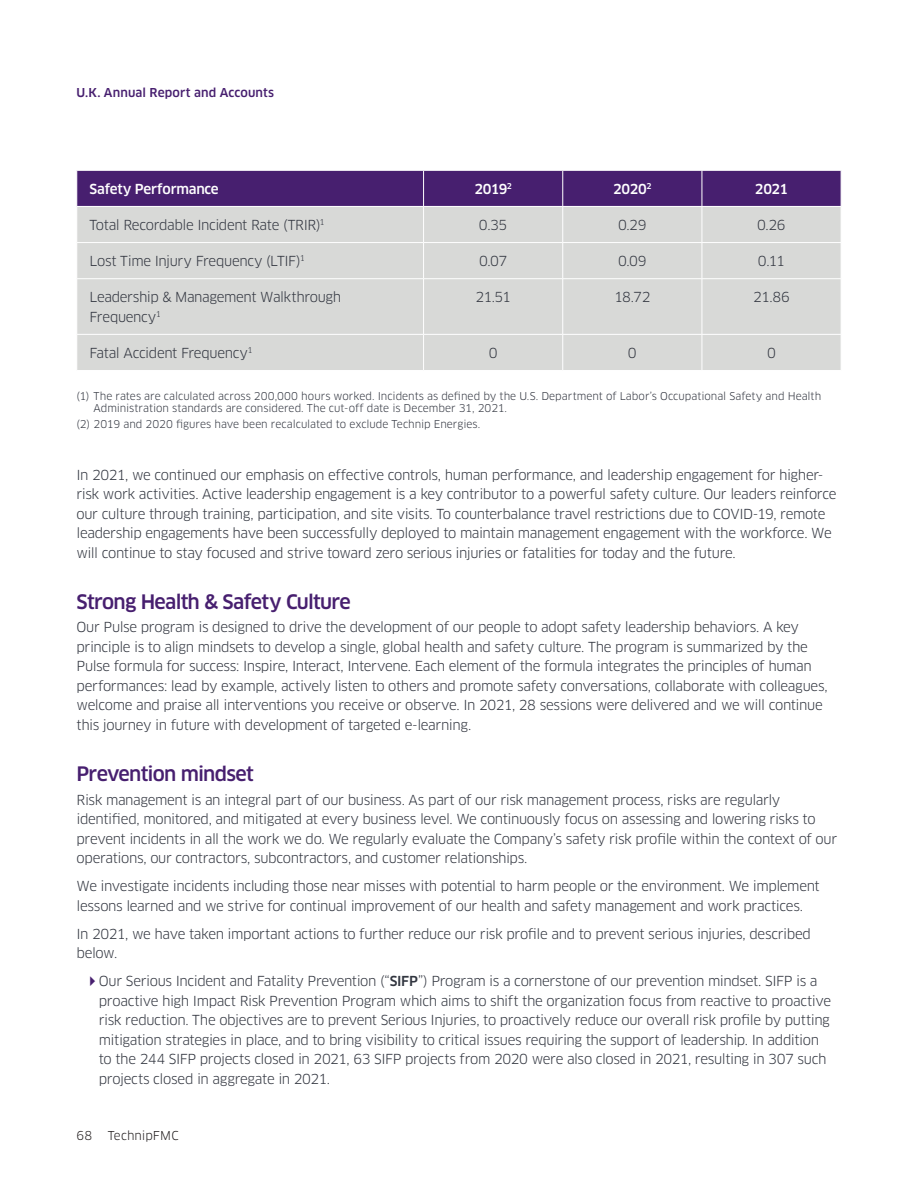
<style>
.page{position:relative;width:918px;height:1188px;background:#fff}
.page>*{position:absolute;margin:0;border:0;box-sizing:border-box;transform-origin:0 0}
.Subhead_1{font:500 19.5px "Clan OT";letter-spacing:-.04em;color:#471f6f}
.Body_Text{font:13.5px/19.5px "Clan OT";letter-spacing:-.03em;color:#323640}
.Table_-_Body_left{font:13.5px/19.5px "Clan OT";letter-spacing:-.03em;color:#323640}
.Table_-_Header{font:500 13.5px "Clan OT";letter-spacing:-.02em;color:#fff}
.t1{font:500 12px "Clan OT";letter-spacing:.01em;color:#471f6f}
.t2{font:12px "Clan OT";letter-spacing:.005em;color:#231f20}
.Footnote_with_indent{font:10.5px/12px "Clan OT";color:#323640}
.s1{font-weight:500}
</style>
<div class="page">
<div style="left:78px;top:171px;width:763px;height:35px;background:#471f6f"></div>
<div style="left:78px;top:207px;width:763px;height:163px;background:#d8d9d7"></div>
<hr style="left:423px;top:171px;width:1px;height:35px;background:#fff">
<hr style="left:562px;top:171px;width:1px;height:35px;background:#fff">
<hr style="left:702px;top:171px;width:1px;height:35px;background:#fff">
<hr style="left:423px;top:207px;width:1px;height:35px;background:#fff">
<hr style="left:562px;top:207px;width:1px;height:35px;background:#fff">
<hr style="left:702px;top:207px;width:1px;height:35px;background:#fff">
<hr style="left:77px;top:242px;width:347px;height:1px;background:#fff">
<hr style="left:424px;top:242px;width:139px;height:1px;background:#fff">
<hr style="left:423px;top:243px;width:1px;height:35px;background:#fff">
<hr style="left:563px;top:242px;width:139px;height:1px;background:#fff">
<hr style="left:562px;top:243px;width:1px;height:35px;background:#fff">
<hr style="left:702px;top:242px;width:139px;height:1px;background:#fff">
<hr style="left:702px;top:243px;width:1px;height:35px;background:#fff">
<hr style="left:77px;top:278px;width:347px;height:1px;background:#fff">
<hr style="left:424px;top:278px;width:139px;height:1px;background:#fff">
<hr style="left:423px;top:279px;width:1px;height:55px;background:#fff">
<hr style="left:563px;top:278px;width:139px;height:1px;background:#fff">
<hr style="left:562px;top:279px;width:1px;height:55px;background:#fff">
<hr style="left:702px;top:278px;width:139px;height:1px;background:#fff">
<hr style="left:702px;top:279px;width:1px;height:55px;background:#fff">
<hr style="left:77px;top:334px;width:347px;height:1px;background:#fff">
<hr style="left:424px;top:334px;width:139px;height:1px;background:#fff">
<hr style="left:423px;top:335px;width:1px;height:35px;background:#fff">
<hr style="left:563px;top:334px;width:139px;height:1px;background:#fff">
<hr style="left:562px;top:335px;width:1px;height:35px;background:#fff">
<hr style="left:702px;top:334px;width:139px;height:1px;background:#fff">
<hr style="left:702px;top:335px;width:1px;height:35px;background:#fff">
<p class="t1" style="left:77px;top:86px;width:199px">U.K. Annual Report and Accounts</p>
<h3 class="Table_-_Header" style="left:90px;top:181px;width:131px">Safety Performance</h3>
<h3 class="Table_-_Header" style="left:474px;top:181px;width:39px">2019<sup>2</sup></h3>
<h3 class="Table_-_Header" style="left:613px;top:181px;width:40px">2020<sup>2</sup></h3>
<h3 class="Table_-_Header" style="left:755px;top:181px;width:35px">2021</h3>
<p class="Table_-_Body_left" style="left:90px;top:215px;width:237px">Total Recordable Incident Rate (TRIR)<sup>1</sup></p>
<p class="Table_-_Body_left" style="left:479px;top:215px;width:30px">0.35</p>
<p class="Table_-_Body_left" style="left:618px;top:215px;width:30px">0.29</p>
<p class="Table_-_Body_left" style="left:757px;top:215px;width:30px">0.26</p>
<p class="Table_-_Body_left" style="left:90px;top:251px;width:217px">Lost Time Injury Frequency (LTIF)<sup>1</sup></p>
<p class="Table_-_Body_left" style="left:479px;top:251px;width:30px">0.07</p>
<p class="Table_-_Body_left" style="left:618px;top:251px;width:30px">0.09</p>
<p class="Table_-_Body_left" style="left:758px;top:251px;width:29px">0.11</p>
<p class="Table_-_Body_left" style="left:90px;top:287px;width:253px">Leadership &amp; Management Walkthrough<br>Frequency<sup>1</sup></p>
<p class="Table_-_Body_left" style="left:475px;top:287px;width:37px">21.51</p>
<p class="Table_-_Body_left" style="left:614px;top:287px;width:38px">18.72</p>
<p class="Table_-_Body_left" style="left:753px;top:287px;width:38px">21.86</p>
<p class="Table_-_Body_left" style="left:90px;top:343px;width:164px">Fatal Accident Frequency<sup>1</sup></p>
<p class="Table_-_Body_left" style="left:489px;top:343px;width:10px">0</p>
<p class="Table_-_Body_left" style="left:628px;top:343px;width:10px">0</p>
<p class="Table_-_Body_left" style="left:767px;top:343px;width:10px">0</p>
<p class="Footnote_with_indent" style="left:94px;top:390px;width:729px;text-indent:-17px">(1) The rates are calculated across 200,000 hours worked. Incidents as defined by the U.S. Department of Labor’s Occupational Safety and Health<br>Administration standards are considered. The cut-off date is December 31, 2021.</p>
<p class="Footnote_with_indent" style="left:77px;top:418px;width:405px">(2) 2019 and 2020 figures have been recalculated to exclude Technip Energies.</p>
<p class="Body_Text" style="left:77px;top:465px;width:761px">In 2021, we continued our emphasis on effective controls, human performance, and leadership engagement for higher&shy;risk work activities. Active leadership engagement is a key contributor to a powerful safety culture. Our leaders reinforce our culture through training, participation, and site visits. To counterbalance travel restrictions due to COVID-19, remote leadership engagements have been successfully deployed to maintain management engagement with the workforce. We will continue to stay focused and strive toward zero serious injuries or fatalities for today and the future.</p>
<h2 class="Subhead_1" style="left:77px;top:590px;width:276px">Strong Health &amp; Safety Culture</h2>
<p class="Body_Text" style="left:77px;top:618px;width:753px">Our Pulse program is designed to drive the development of our people to adopt safety leadership behaviors. A key principle is to align mindsets to develop a single, global health and safety culture. The program is summarized by the Pulse formula for success: Inspire, Interact, Intervene. Each element of the formula integrates the principles of human performances: lead by example, actively listen to others and promote safety conversations, collaborate with colleagues, welcome and praise all interventions you receive or observe. In 2021, 28 sessions were delivered and we will continue this journey in future with development of targeted e-learning.</p>
<h2 class="Subhead_1" style="left:77px;top:762px;width:179px">Prevention mindset</h2>
<p class="Body_Text" style="left:77px;top:790px;width:762px">Risk management is an integral part of our business. As part of our risk management process, risks are regularly identified, monitored, and mitigated at every business level. We continuously focus on assessing and lowering risks to prevent incidents in all the work we do. We regularly evaluate the Company’s safety risk profile within the context of our operations, our contractors, subcontractors, and customer relationships.</p>
<p class="Body_Text" style="left:77px;top:877px;width:745px">We investigate incidents including those near misses with potential to harm people or the environment. We implement lessons learned and we strive for continual improvement of our health and safety management and work practices.</p>
<p class="Body_Text" style="left:77px;top:924px;width:736px">In 2021, we have taken important actions to further reduce our risk profile and to prevent serious injuries, described below.</p>
<p class="Body_Text" style="left:99px;top:972px;width:734px">Our Serious Incident and Fatality Prevention (“<span class="s1">SIFP</span>”) Program is a cornerstone of our prevention mindset. SIFP is a proactive high Impact Risk Prevention Program which aims to shift the organization focus from reactive to proactive risk reduction. The objectives are to prevent Serious Injuries, to proactively reduce our overall risk profile by putting mitigation strategies in place, and to bring visibility to critical issues requiring the support of leadership. In addition to the 244 SIFP projects closed in 2021, 63 SIFP projects from 2020 were also closed in 2021, resulting in 307 such projects closed in aggregate in 2021.</p>
<p class="t2" style="left:77px;top:1129px;width:17px">68</p>
<p class="t2" style="left:108px;top:1129px;width:72px">TechnipFMC</p>
</div>
